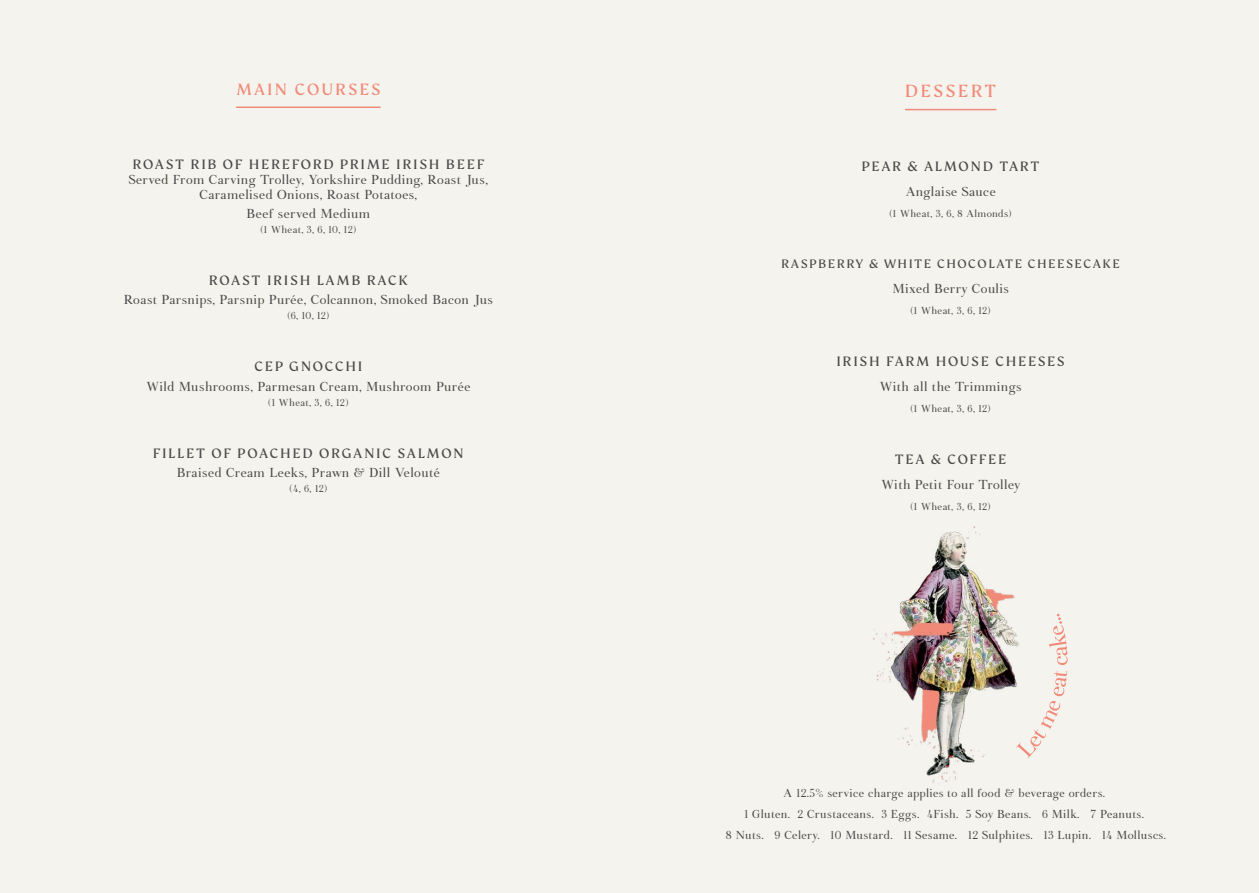
<style>
.page{position:relative;width:1259px;height:893px;background:#fff}
.page>*{position:absolute;margin:0;border:0;box-sizing:border-box;transform-origin:0 0}
.t1{font:19.5px "FS Kim";letter-spacing:.11em;color:#f18a78}
.t2{font:18px "FS Kim";letter-spacing:.11em;color:#f18a78}
.t3{font:15px "FS Kim";letter-spacing:.11em;color:#4a4a49}
.t4{font:13.5px/15px "Botera TFE";letter-spacing:.025em;color:#4a4a49;text-align:center}
.t5{font:13.5px "FS Kim";letter-spacing:.11em;color:#4a4a49}
.t6{font:12px/21px "Botera TFE";letter-spacing:.025em;color:#4a4a49;text-align:center}
.t7{font:10.5px "Botera TFE";letter-spacing:.03em;color:#4a4a49}
</style>
<div class="page">
<div style="left:0;top:0;width:629px;height:893px;background:#f5f3ee"></div>
<div style="left:629px;top:0;width:630px;height:893px;background:#f5f3ee"></div>
<img style="left:873px;top:526px;width:143px;height:258px">
<svg style="left:1016px;top:614px;width:51px;height:144px"></svg>
<hr style="left:236px;top:107px;width:145px;height:1px;background:#f18a78">
<hr style="left:905px;top:109px;width:91px;height:1px;background:#f18a78">
<h2 class="t2" style="left:236px;top:79px;width:146px">MAIN COURSES</h2>
<p class="t3" style="left:132px;top:156px;width:353px">ROAST RIB OF HEREFORD PRIME IRISH BEEF</p>
<p class="t4" style="left:129px;top:172px;width:361px">Served From Carving Trolley, Yorkshire Pudding, Roast Jus,<br>Caramelised Onions, Roast Potatoes,</p>
<p class="t4" style="left:247px;top:206px;width:125px">Beef served Medium</p>
<p class="t7" style="left:261px;top:223px;width:97px">(1 Wheat, 3, 6, 10, 12)</p>
<p class="t3" style="left:209px;top:272px;width:200px">ROAST IRISH LAMB RACK</p>
<p class="t4" style="left:124px;top:292px;width:371px">Roast Parsnips, Parsnip Purée, Colcannon, Smoked Bacon Jus</p>
<p class="t7" style="left:287px;top:309px;width:43px">(6, 10, 12)</p>
<p class="t3" style="left:254px;top:358px;width:109px">CEP GNOCCHI</p>
<p class="t4" style="left:146px;top:379px;width:326px">Wild Mushrooms, Parmesan Cream, Mushroom Purée</p>
<p class="t7" style="left:268px;top:396px;width:82px">(1 Wheat, 3, 6, 12)</p>
<p class="t3" style="left:153px;top:445px;width:312px">FILLET OF POACHED ORGANIC SALMON</p>
<p class="t4" style="left:177px;top:465px;width:264px">Braised Cream Leeks, Prawn &amp; Dill Velouté</p>
<p class="t7" style="left:289px;top:482px;width:39px">(4, 6, 12)</p>
<h1 class="t1" style="left:905px;top:80px;width:93px">DESSERT</h1>
<p class="t3" style="left:861px;top:158px;width:179px">PEAR &amp; ALMOND TART</p>
<p class="t4" style="left:905px;top:184px;width:92px">Anglaise Sauce</p>
<p class="t7" style="left:889px;top:207px;width:124px">(1 Wheat, 3, 6, 8 Almonds)</p>
<p class="t5" style="left:781px;top:256px;width:340px">RASPBERRY &amp; WHITE CHOCOLATE CHEESECAKE</p>
<p class="t4" style="left:892px;top:281px;width:118px">Mixed Berry Coulis</p>
<p class="t7" style="left:910px;top:304px;width:82px">(1 Wheat, 3, 6, 12)</p>
<p class="t3" style="left:836px;top:353px;width:230px">IRISH FARM HOUSE CHEESES</p>
<p class="t4" style="left:879px;top:379px;width:144px">With all the Trimmings</p>
<p class="t7" style="left:910px;top:402px;width:82px">(1 Wheat, 3, 6, 12)</p>
<p class="t3" style="left:895px;top:451px;width:113px">TEA &amp; COFFEE</p>
<p class="t4" style="left:881px;top:477px;width:141px">With Petit Four Trolley</p>
<p class="t7" style="left:910px;top:500px;width:82px">(1 Wheat, 3, 6, 12)</p>
<p class="t6" style="left:726px;top:782px;width:441px">A 12.5% service charge applies to all food &amp; beverage orders.<br>1 Gluten. 2 Crustaceans. 3 Eggs. 4Fish. 5 Soy Beans. 6 Milk. 7 Peanuts.<br>8 Nuts. 9 Celery. 10 Mustard. 11 Sesame. 12 Sulphites. 13 Lupin. 14 Molluscs.</p>
</div>
